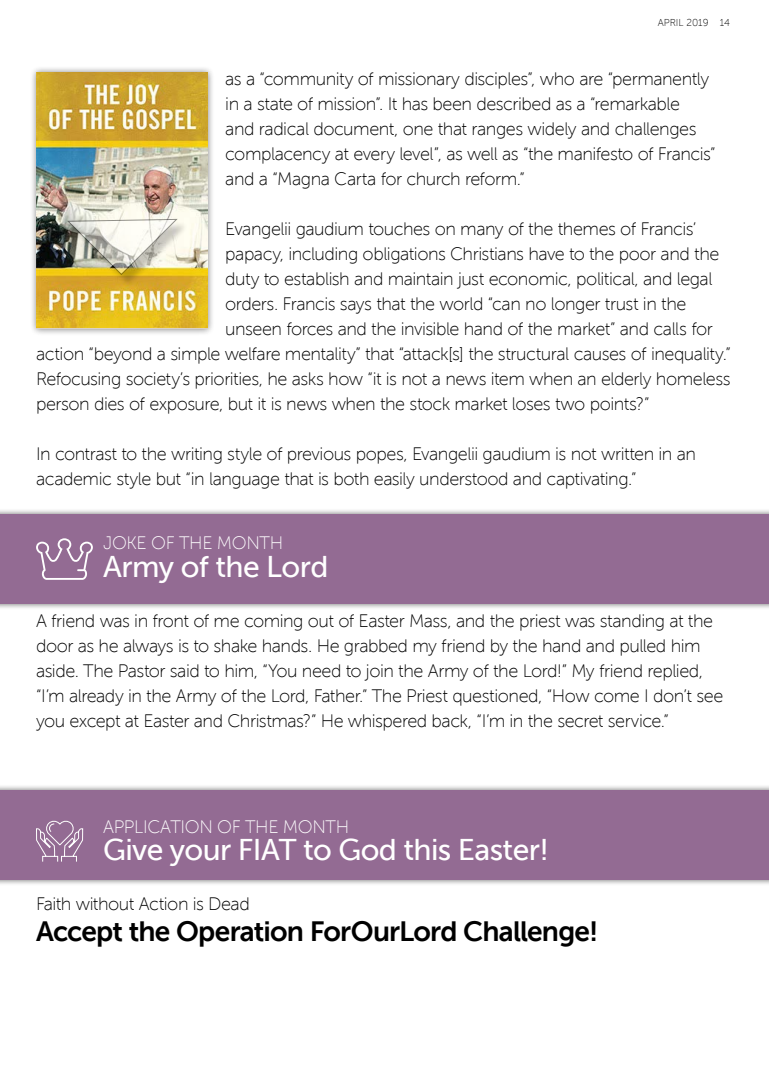
<style>
.page{position:relative;width:769px;height:1080px;background:#fff}
.page>*{position:absolute;margin:0;border:0;box-sizing:border-box;transform-origin:0 0}
.t1{font:30px "Museo Sans 500";letter-spacing:-.02em;color:#fff}
.t2{font:28px "Museo Sans 700";letter-spacing:-.025em;color:#000}
.t3{font:18px/25px "Museo Sans 100";letter-spacing:-.025em;color:#000}
.t4{font:18px "Museo Sans 100";letter-spacing:-.02em;color:#fff}
.t5{font:10px "Museo Sans 100";color:#000}
</style>
<div class="page">
<div style="left:0;top:784px;width:768px;height:102px;background:#000;opacity:.5"></div>
<div style="left:0;top:790px;width:768px;height:90px;background:#936b93"></div>
<div style="left:0;top:508px;width:768px;height:102px;background:#000;opacity:.5"></div>
<div style="left:0;top:514px;width:768px;height:90px;background:#936b93"></div>
<svg style="left:36px;top:820px;width:47px;height:42px"></svg>
<svg style="left:36px;top:538px;width:57px;height:42px"></svg>
<div style="left:29px;top:65px;width:186px;height:271px;background:#000;opacity:.5"></div>
<img style="left:36px;top:72px;width:171px;height:256px">
<div style="left:69px;top:220px;width:120px;height:67px;background:#000;opacity:.5"></div>
<svg style="left:66px;top:218px;width:113px;height:58px"></svg>
<p class="t5" style="left:657px;top:17px;width:74px">APRIL 2019 14</p>
<p class="t3" style="left:225px;top:66px;width:491px">as a “community of missionary disciples”, who are “permanently in a state of mission”. It has been described as a “remarkable<br>and radical document, one that ranges widely and challenges complacency at every level”, as well as “the manifesto of Francis” and a “Magna Carta for church reform.”</p>
<p class="t3" style="left:225px;top:216px;width:472px">Evangelii gaudium touches on many of the themes of Francis’</p>
<p class="t3" style="left:225px;top:241px;width:495px">papacy, including obligations Christians have to the poor and the</p>
<p class="t3" style="left:225px;top:266px;width:488px">duty to establish and maintain just economic, political, and legal</p>
<p class="t3" style="left:225px;top:291px;width:462px">orders. Francis says that the world “can no longer trust in the</p>
<p class="t3" style="left:225px;top:316px;width:488px">unseen forces and the invisible hand of the market” and calls for</p>
<p class="t3" style="left:36px;top:341px;width:695px">action “beyond a simple welfare mentality” that “attack[s] the structural causes of inequality.”</p>
<p class="t3" style="left:36px;top:366px;width:695px">Refocusing society’s priorities, he asks how “it is not a news item when an elderly homeless</p>
<p class="t3" style="left:36px;top:391px;width:614px">person dies of exposure, but it is news when the stock market loses two points?”</p>
<p class="t3" style="left:36px;top:441px;width:661px">In contrast to the writing style of previous popes, Evangelii gaudium is not written in an academic style but “in language that is both easily understood and captivating.”</p>
<p class="t4" style="left:103px;top:533px;width:181px">JOKE OF THE MONTH</p>
<h1 class="t1" style="left:103px;top:550px;width:227px">Army of the Lord</h1>
<p class="t3" style="left:36px;top:608px;width:688px">A friend was in front of me coming out of Easter Mass, and the priest was standing at the door as he always is to shake hands. He grabbed my friend by the hand and pulled him aside. The Pastor said to him, “You need to join the Army of the Lord!” My friend replied, “I’m already in the Army of the Lord, Father.” The Priest questioned, “How come I don’t see you except at Easter and Christmas?” He whispered back, “I’m in the secret service.”</p>
<p class="t4" style="left:103px;top:817px;width:247px">APPLICATION OF THE MONTH</p>
<h1 class="t1" style="left:103px;top:833px;width:447px">Give your FIAT to God this Easter!</h1>
<p class="t3" style="left:36px;top:891px;width:215px">Faith without Action is Dead</p>
<h2 class="t2" style="left:36px;top:915px;width:563px">Accept the Operation ForOurLord Challenge!</h2>
</div>
